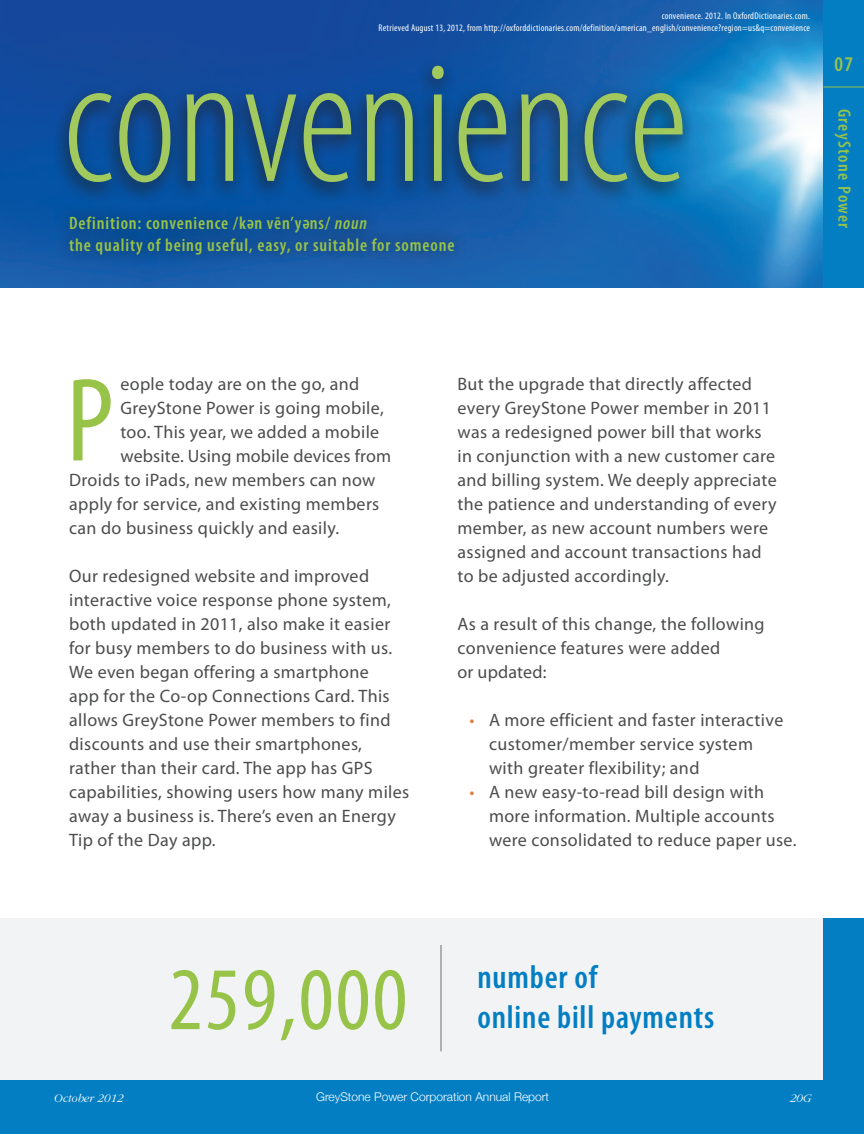
<style>
.page{position:relative;width:864px;height:1134px;background:#fff}
.page>*{position:absolute;margin:0;border:0;box-sizing:border-box;transform-origin:0 0}
.t1{font:300 condensed 180px "Myriad Pro";color:#a2c95d}
.t2{font:condensed 120px "Myriad Pro";color:#97c349}
.t3{font:condensed 90px "Myriad Pro";letter-spacing:.025em;color:#97c349}
.t4{font:600 condensed 33px "Myriad Pro";letter-spacing:.025em;color:#037ec3}
.t5{font:600 condensed 21px "Myriad Pro";color:#97c349}
.t6{font:18px/24px "Myriad Pro";letter-spacing:.02em;color:#4b4c4d}
.t7{font:600 condensed 18px/21.6px "Myriad Pro";letter-spacing:.05em;color:#97c349}
.t8{font:600 condensed 18px "Myriad Pro";letter-spacing:.07em;color:#97c349}
.t9{font:300 12px "Helvetica Neue";color:#fff}
.t10{font:italic 300 12px "Garamond";color:#fff}
.t11{font:condensed 9.75px "Myriad Pro";letter-spacing:.025em;color:#fff}
.s1{font-style:italic}
.s2{color:#df8047}
</style>
<div class="page">
<div style="left:0;top:918px;width:864px;height:162px;background:#f2f3f4"></div>
<img style="left:0;top:0;width:824px;height:288px">
<div style="left:52px;top:58px;width:643px;height:146px;background:#231f20;opacity:.85"></div>
<div style="left:55px;top:203px;width:414px;height:66px;background:#231f20;opacity:.75"></div>
<div style="left:0;top:1080px;width:864px;height:54px;background:#037ec3"></div>
<div style="left:824px;top:0;width:40px;height:1134px;background:#037ec3"></div>
<hr style="left:824px;top:87px;width:40px;height:1px;background:#97c349">
<hr style="left:441px;top:945px;width:1px;height:106px;background:#6c6d70">
<div style="left:0;top:288px;width:864px;height:630px;background:#fff"></div>
<p class="t11" style="left:662px;top:10px;width:150px">convenience. 2012. In OxfordDictionaries.com.</p>
<p class="t11" style="left:379px;top:22px;width:433px">Retrieved August 13, 2012, from http://oxforddictionaries.com/definition/american_english/convenience?region=us&amp;q=convenience</p>
<p class="t1" style="left:63px;top:26px;width:627px">convenience</p>
<p class="t7" style="left:69px;top:213px;width:387px">Definition: convenience /k n vēn’y ns/ <span class="s1">noun<br></span>the quality of being useful, easy, or suitable for someone</p>
<p class="t7" style="left:254px;top:236px;width:9px;rotate:-180deg">e</p>
<p class="t7" style="left:310px;top:237px;width:9px;rotate:-180deg">e</p>
<p class="t5" style="left:834px;top:52px;width:20px">07</p>
<p class="t8" style="left:854px;top:109px;width:121px;rotate:90deg">GreyStone Power</p>
<p class="t6" style="left:120px;top:372px;width:240px">eople today are on the go, and</p>
<p class="t6" style="left:120px;top:396px;width:265px">GreyStone Power is going mobile,</p>
<p class="t6" style="left:120px;top:420px;width:260px">too. This year, we added a mobile</p>
<p class="t6" style="left:120px;top:444px;width:272px">website. Using mobile devices from</p>
<p class="t6" style="left:69px;top:468px;width:308px">Droids to iPads, new members can now</p>
<p class="t6" style="left:69px;top:492px;width:312px">apply for service, and existing members</p>
<p class="t6" style="left:69px;top:516px;width:272px">can do business quickly and easily.</p>
<p class="t6" style="left:69px;top:564px;width:302px">Our redesigned website and improved</p>
<p class="t6" style="left:69px;top:588px;width:323px">interactive voice response phone system, both updated in 2011, also make it easier</p>
<p class="t6" style="left:69px;top:636px;width:325px">for busy members to do business with us.</p>
<p class="t6" style="left:69px;top:660px;width:301px">We even began offering a smartphone</p>
<p class="t6" style="left:69px;top:684px;width:323px">app for the Co-op Connections Card. This allows GreyStone Power members to find discounts and use their smartphones, rather than their card. The app has GPS</p>
<p class="t6" style="left:69px;top:780px;width:342px">capabilities, showing users how many miles away a business is. There’s even an Energy<br>Tip of the Day app.</p>
<p class="t2" style="left:66px;top:348px;width:49px">P</p>
<p class="t3" style="left:168px;top:945px;width:240px">259,000</p>
<p class="t6" style="left:458px;top:372px;width:296px">But the upgrade that directly affected</p>
<p class="t6" style="left:458px;top:396px;width:315px">every GreyStone Power member in 2011 was a redesigned power bill that works</p>
<p class="t6" style="left:458px;top:444px;width:321px;text-align:justify">in conjunction with a new customer care and billing system. We deeply appreciate the patience and understanding of every member, as new account numbers were</p>
<p class="t6" style="left:458px;top:540px;width:306px">assigned and account transactions had</p>
<p class="t6" style="left:458px;top:564px;width:213px">to be adjusted accordingly.</p>
<p class="t6" style="left:458px;top:612px;width:309px">As a result of this change, the following</p>
<p class="t6" style="left:458px;top:636px;width:264px">convenience features were added</p>
<p class="t6" style="left:458px;top:660px;width:91px">or updated:</p>
<p class="t6" style="left:489px;top:708px;width:296px;text-indent:-20px"><span class="s2">•</span> A more efficient and faster interactive customer/member service system with greater flexibility; and</p>
<p class="t6" style="left:489px;top:780px;width:309px;text-indent:-20px"><span class="s2">•</span> A new easy-to-read bill design with more information. Multiple accounts were consolidated to reduce paper use.</p>
<p class="t4" style="left:477px;top:959px;width:121px">number of</p>
<p class="t4" style="left:477px;top:999px;width:238px">online bill payments</p>
<p class="t10" style="left:54px;top:1092px;width:71px">October 2012</p>
<p class="t9" style="left:316px;top:1089px;width:234px">GreyStone Power Corporation Annual Report</p>
<p class="t10" style="left:790px;top:1092px;width:23px">20G</p>
</div>
